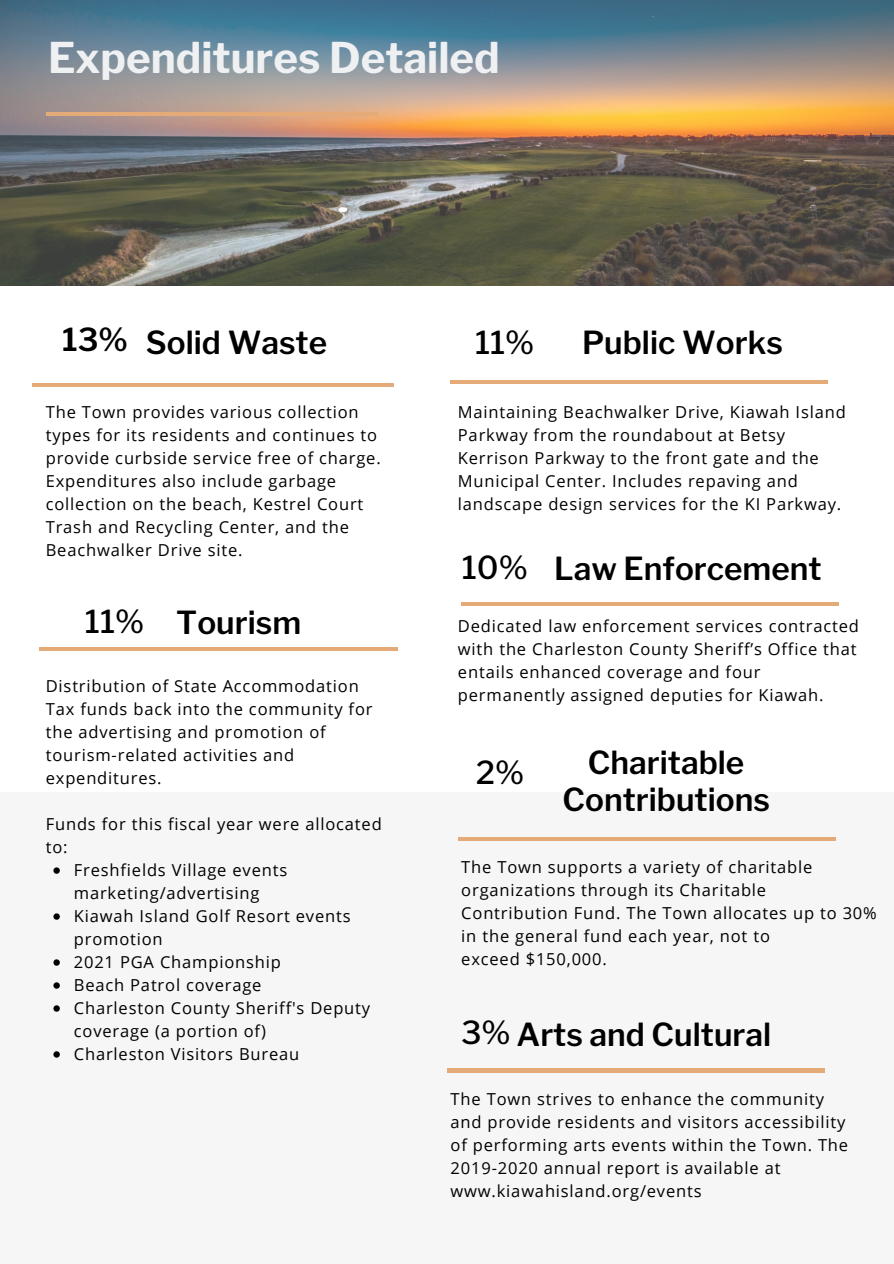
<style>
.page{position:relative;width:894px;height:1264px;background:#fff}
.page>*{position:absolute;margin:0;border:0;box-sizing:border-box;transform-origin:0 0}
.t1{font:700 42px "Libre Franklin";color:#eff0f2}
.t2{font:600 31.5px/36px "Libre Franklin";color:#000;text-align:center}
.t3{font:500 31.5px "Libre Franklin";color:#000}
.t4{font:16.5px/23px "Open Sans";letter-spacing:.05em;color:#000}
.s1{font-weight:500}
</style>
<div class="page">
<img style="left:0;top:0;width:893px;height:285px">
<hr style="left:46px;top:113px;width:331px;height:2px;background:#e4ab78">
<div style="left:0;top:792px;width:893px;height:471px;background:#f6f6f6"></div>
<svg style="left:53px;top:867px;width:7px;height:6px"></svg>
<svg style="left:53px;top:913px;width:7px;height:6px"></svg>
<svg style="left:53px;top:959px;width:7px;height:6px"></svg>
<svg style="left:53px;top:982px;width:7px;height:6px"></svg>
<svg style="left:53px;top:1005px;width:7px;height:6px"></svg>
<svg style="left:53px;top:1051px;width:7px;height:6px"></svg>
<hr style="left:40px;top:647px;width:358px;height:3px;background:#e4ab78">
<hr style="left:32px;top:383px;width:361px;height:4px;background:#e4ab78">
<hr style="left:447px;top:1068px;width:377px;height:4px;background:#e4ab78">
<hr style="left:450px;top:380px;width:377px;height:4px;background:#e4ab78">
<hr style="left:461px;top:602px;width:377px;height:3px;background:#e4ab78">
<hr style="left:458px;top:837px;width:376px;height:3px;background:#e4ab78">
<h1 class="t1" style="left:48px;top:33px;width:453px">Expenditures Detailed</h1>
<h2 class="t2" style="left:62px;top:322px;width:67px">13%</h2>
<h2 class="t2" style="left:146px;top:325px;width:183px">Solid Waste</h2>
<h2 class="t3" style="left:475px;top:323px;width:61px">11%</h2>
<h2 class="t2" style="left:582px;top:324px;width:202px">Public Works</h2>
<p class="t4" style="left:46px;top:400px;width:336px">The Town provides various collection types for its residents and continues to provide curbside service free of charge.<br>Expenditures also include garbage collection on the beach, Kestrel Court Trash and Recycling Center, and the Beachwalker Drive site.</p>
<h2 class="t3" style="left:85px;top:602px;width:61px">11%</h2>
<h2 class="t2" style="left:176px;top:604px;width:126px">Tourism</h2>
<p class="t4" style="left:46px;top:674px;width:328px">Distribution of State Accommodation<br>Tax funds back into the community for the advertising and promotion of tourism-related activities and expenditures.</p>
<p class="t4" style="left:46px;top:812px;width:337px">Funds for this fiscal year were allocated to:</p>
<p class="t4" style="left:74px;top:858px;width:298px">Freshfields Village events marketing/advertising<br>Kiawah Island Golf Resort events promotion<br>2021 PGA Championship<br>Beach Patrol coverage<br>Charleston County Sheriff's Deputy coverage (a portion of)<br>Charleston Visitors Bureau</p>
<p class="t4" style="left:458px;top:400px;width:389px">Maintaining Beachwalker Drive, Kiawah Island Parkway from the roundabout at Betsy Kerrison Parkway to the front gate and the Municipal Center. Includes repaving and landscape design services for the KI Parkway.</p>
<h2 class="t3" style="left:461px;top:549px;width:68px">10%</h2>
<h2 class="t2" style="left:554px;top:551px;width:269px">Law Enforcement</h2>
<p class="t4" style="left:458px;top:614px;width:402px">Dedicated law enforcement services contracted with the Charleston County Sheriff’s Office that entails enhanced coverage and four permanently assigned deputies for Kiawah.</p>
<h2 class="t3" style="left:476px;top:753px;width:50px">2%</h2>
<h2 class="t2" style="left:562px;top:745px;width:209px">Charitable<br>Contributions</h2>
<p class="t4" style="left:461px;top:854px;width:417px">The Town supports a variety of charitable organizations through its Charitable Contribution Fund. The Town allocates up to 30% in the general fund each year, not to<br>exceed $150,000.</p>
<h2 class="t2" style="left:461px;top:1016px;width:311px"><span class="s1">3%</span> Arts and Cultural</h2>
<p class="t4" style="left:450px;top:1087px;width:399px">The Town strives to enhance the community and provide residents and visitors accessibility of performing arts events within the Town. The 2019-2020 annual report is available at www.kiawahisland.org/events</p>
</div>
